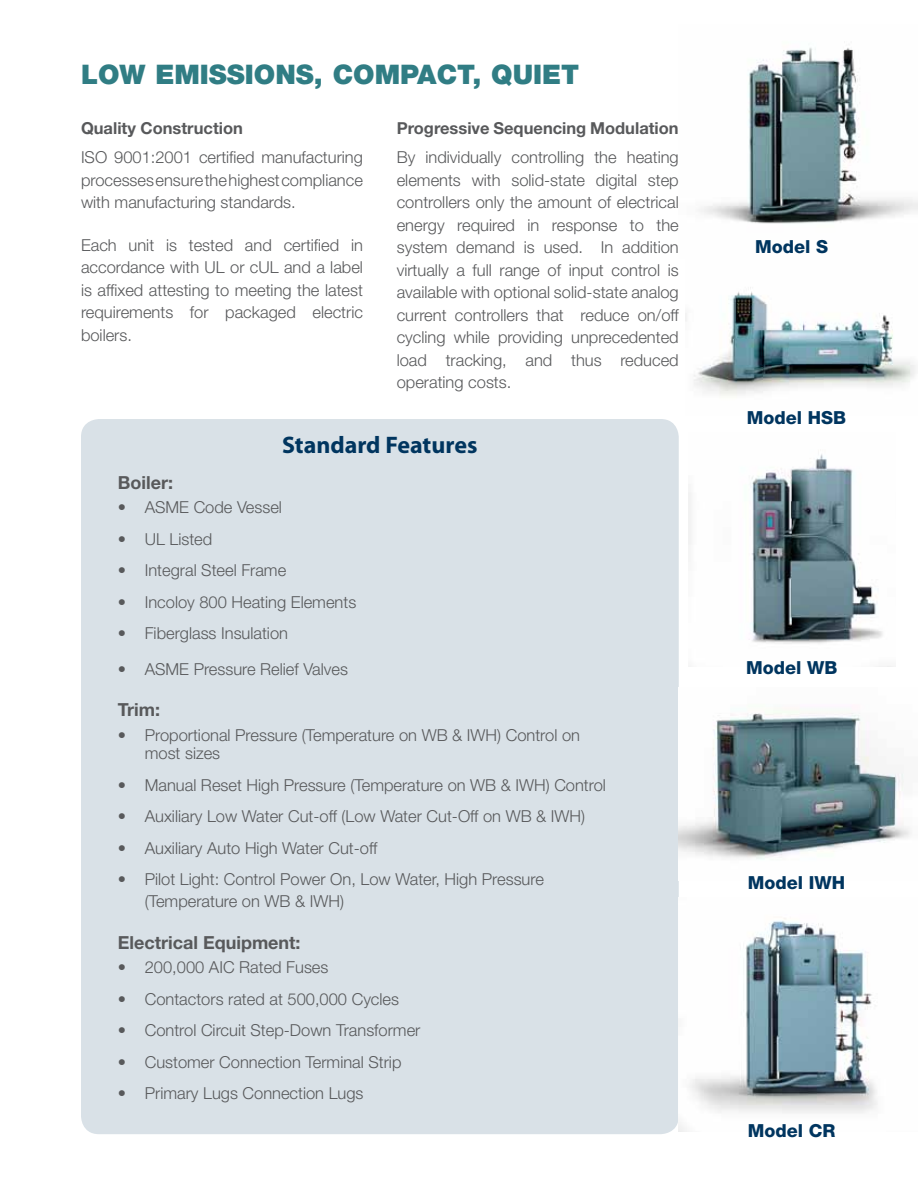
<style>
.page{position:relative;width:918px;height:1188px;background:#fff}
.page>*{position:absolute;margin:0;border:0;box-sizing:border-box;transform-origin:0 0}
.t1{font:900 27px "Helvetica Neue LT Std";color:#307d84}
.t2{font:700 24px "Myriad Pro";color:#00355f}
.t3{font:800 18px "Helvetica Neue LT Std";color:#00355f}
.t4{font:700 18px "Helvetica Neue LT Std";color:#58595b}
.t5{font:300 16.5px/22.5px "Helvetica Neue LT Std";color:#58595b;text-align:justify}
.t6{font:700 16.5px "Helvetica Neue LT Std";color:#58595b}
</style>
<div class="page">
<div style="left:81px;top:419px;width:598px;height:715px;background:#d9e1e7;border-radius:18px"></div>
<img style="left:699px;top:47px;width:219px;height:177px">
<img style="left:679px;top:710px;width:232px;height:150px">
<img style="left:685px;top:287px;width:231px;height:109px">
<img style="left:688px;top:454px;width:195px;height:190px">
<img style="left:679px;top:918px;width:199px;height:213px">
<h1 class="t1" style="left:81px;top:58px;width:112px">LOW EMISSIONS</h1>
<h1 class="t1" style="left:314px;top:58px;width:41px">, COMPACT</h1>
<h1 class="t1" style="left:472px;top:58px;width:107px">, QUIET</h1>
<p class="t6" style="left:81px;top:118px;width:163px">Quality Construction</p>
<p class="t5" style="left:81px;top:146px;width:283px">ISO 9001:2001 certified manufacturing processes ensure the highest compliance with manufacturing standards.</p>
<p class="t5" style="left:81px;top:233px;width:284px">Each unit is tested and certified in accordance with UL or cUL and a label is affixed attesting to meeting the latest requirements for packaged electric boilers.</p>
<p class="t6" style="left:397px;top:118px;width:284px">Progressive Sequencing Modulation</p>
<p class="t5" style="left:397px;top:146px;width:284px">By individually controlling the heating elements with solid-state digital step controllers only the amount of electrical energy required in response to the system demand is used. In addition virtually a full range of input control is available with optional solid-state analog current controllers that reduce on/off cycling while providing unprecedented load tracking, and thus reduced operating costs.</p>
<h2 class="t2" style="left:282px;top:429px;width:197px">Standard Features</h2>
<p class="t4" style="left:118px;top:471px;width:57px">Boiler:</p>
<p class="t5" style="left:118px;top:496px;width:166px">• ASME Code Vessel</p>
<p class="t5" style="left:118px;top:527px;width:96px">• UL Listed</p>
<p class="t5" style="left:118px;top:559px;width:170px">• Integral Steel Frame</p>
<p class="t5" style="left:118px;top:590px;width:240px">• Incoloy 800 Heating Elements</p>
<p class="t5" style="left:118px;top:622px;width:172px">• Fiberglass Insulation</p>
<p class="t5" style="left:118px;top:657px;width:232px">• ASME Pressure Relief Valves</p>
<p class="t4" style="left:118px;top:699px;width:44px">Trim:</p>
<p class="t5" style="left:145px;top:726px;width:437px;line-height:18px;text-indent:-27px">• Proportional Pressure (Temperature on WB &amp; IWH) Control on most sizes</p>
<p class="t5" style="left:118px;top:773px;width:490px">• Manual Reset High Pressure (Temperature on WB &amp; IWH) Control</p>
<p class="t5" style="left:118px;top:805px;width:469px">• Auxiliary Low Water Cut-off (Low Water Cut-Off on WB &amp; IWH)</p>
<p class="t5" style="left:118px;top:836px;width:261px">• Auxiliary Auto High Water Cut-off</p>
<p class="t5" style="left:145px;top:868px;width:401px;line-height:21.6px;text-indent:-27px">• Pilot Light: Control Power On, Low Water, High Pressure (Temperature on WB &amp; IWH)</p>
<p class="t4" style="left:118px;top:931px;width:184px">Electrical Equipment:</p>
<p class="t5" style="left:118px;top:956px;width:212px">• 200,000 AIC Rated Fuses</p>
<p class="t5" style="left:118px;top:987px;width:283px">• Contactors rated at 500,000 Cycles</p>
<p class="t5" style="left:118px;top:1019px;width:304px">• Control Circuit Step-Down Transformer</p>
<p class="t5" style="left:118px;top:1050px;width:285px">• Customer Connection Terminal Strip</p>
<p class="t5" style="left:118px;top:1082px;width:247px">• Primary Lugs Connection Lugs</p>
<p class="t3" style="left:755px;top:236px;width:75px">Model S</p>
<p class="t3" style="left:747px;top:407px;width:101px">Model HSB</p>
<p class="t3" style="left:746px;top:657px;width:93px">Model WB</p>
<p class="t3" style="left:748px;top:872px;width:99px">Model IWH</p>
<p class="t3" style="left:748px;top:1120px;width:89px">Model CR</p>
</div>
